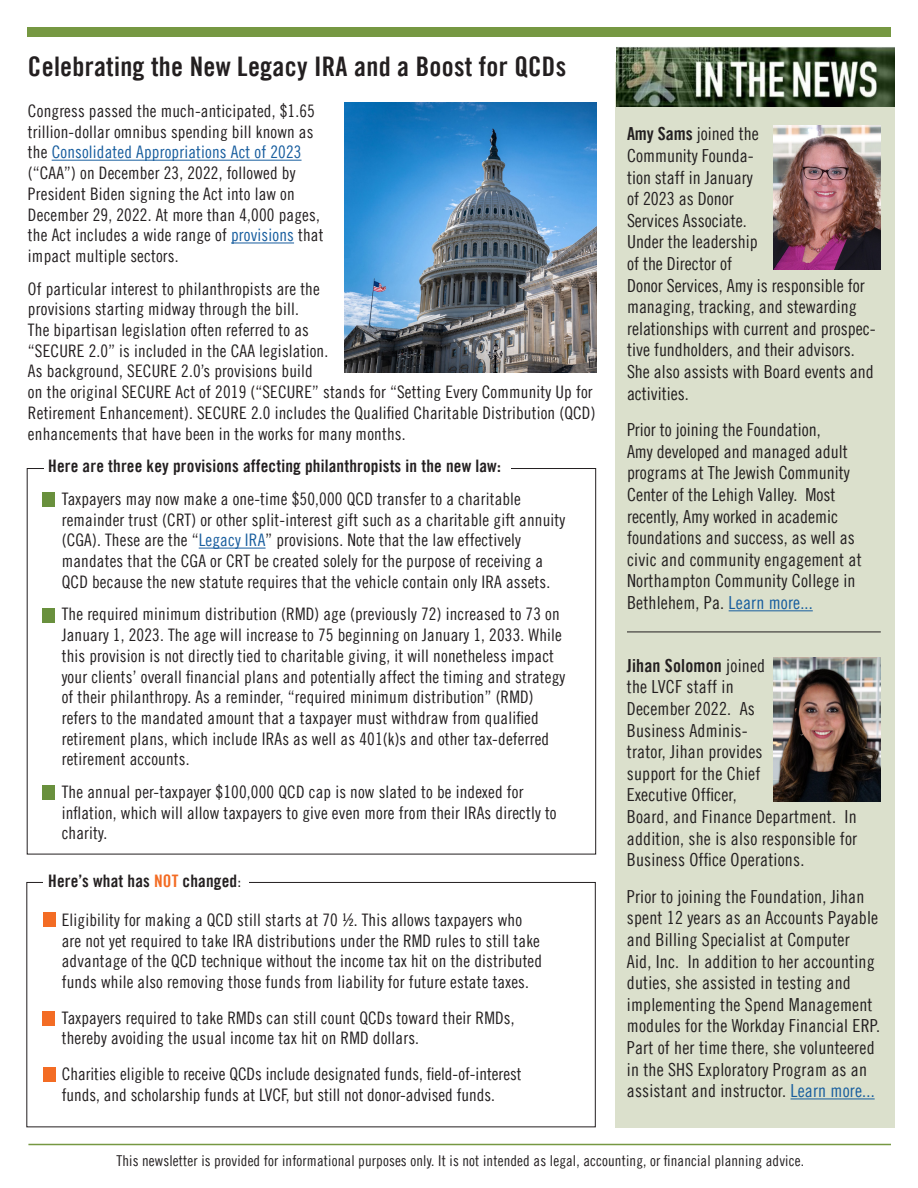
<style>
.page{position:relative;width:918px;height:1188px;background:#fff}
.page>*{position:absolute;margin:0;border:0;box-sizing:border-box;transform-origin:0 0}
.t1{font:27px "Trade Gothic LT Bold Cond Twenty";letter-spacing:.01em;color:#231f20}
.t2{font:18px/21.6px "Trade Gothic LT Cond Eighteen";letter-spacing:.01em;color:#231f20}
.t3{font:17.25px/20.7px "Trade Gothic LT Cond Eighteen";letter-spacing:.01em;color:#231f20}
.t4{font:17.25px "Trade Gothic LT Bold Cond Twenty";letter-spacing:.01em;color:#231f20}
.t5{font:15px "Trade Gothic LT Cond Eighteen";letter-spacing:.01em;color:#231f20}
.s1{color:#175d9e}
.s2{color:#f36c24}
.s3{font-family:"Trade Gothic LT Cond Eighteen"}
.s4{font-family:"Trade Gothic LT Bold Cond Twenty"}
</style>
<div class="page">
<div style="left:27px;top:27px;width:864px;height:10px;background:#769842"></div>
<hr style="left:28px;top:1144px;width:863px;height:1px;background:#769842">
<div style="left:27px;top:882px;width:569px;height:245px;border:1px solid #231f20"></div>
<div style="left:43px;top:871px;width:206px;height:24px;background:#fff"></div>
<hr style="left:52px;top:160px;width:250px;height:1px;background:#175d9e">
<hr style="left:231px;top:243px;width:63px;height:1px;background:#175d9e">
<hr style="left:199px;top:548px;width:67px;height:1px;background:#175d9e">
<div style="left:42px;top:492px;width:13px;height:15px;background:#69903d"></div>
<div style="left:43px;top:609px;width:12px;height:14px;background:#69903d"></div>
<div style="left:43px;top:786px;width:12px;height:14px;background:#69903d"></div>
<div style="left:43px;top:912px;width:12px;height:14px;background:#f36c24"></div>
<div style="left:43px;top:1011px;width:12px;height:14px;background:#f36c24"></div>
<div style="left:615px;top:62px;width:279px;height:1066px;background:#dbe0cc"></div>
<img style="left:617px;top:47px;width:277px;height:60px">
<img style="left:344px;top:103px;width:253px;height:270px">
<img style="left:773px;top:126px;width:108px;height:144px">
<img style="left:773px;top:657px;width:108px;height:144px">
<hr style="left:729px;top:610px;width:84px;height:1px;background:#175d9e">
<hr style="left:791px;top:1098px;width:84px;height:1px;background:#175d9e">
<div style="left:43px;top:1067px;width:12px;height:14px;background:#f36c24"></div>
<hr style="left:627px;top:632px;width:254px;height:1px;background:#231f20">
<p class="t1" style="left:28px;top:50px;width:540px">Celebrating the New Legacy IRA and a Boost for QCDs</p>
<p class="t3" style="left:28px;top:100px;width:297px">Congress passed the much-anticipated, $1.65 trillion-dollar omnibus spending bill known as the <span class="s1">Consolidated Appropriations Act of 2023 </span>(“CAA”) on December 23, 2022, followed by President Biden signing the Act into law on December 29, 2022. At more than 4,000 pages, the Act includes a wide range of <span class="s1">provisions</span> that impact multiple sectors.</p>
<p class="t3" style="left:28px;top:278px;width:569px">Of particular interest to philanthropists are the<br>provisions starting midway through the bill.<br>The bipartisan legislation often referred to as<br>“SECURE 2.0” is included in the CAA legislation.<br>As background, SECURE 2.0’s provisions build<br>on the original SECURE Act of 2019 (“SECURE” stands for “Setting Every Community Up for Retirement Enhancement). SECURE 2.0 includes the Qualified Charitable Distribution (QCD) enhancements that have been in the works for many months.</p>
<p class="t4" style="left:48px;top:456px;width:454px">Here are three key provisions affecting philanthropists in the new law:</p>
<p class="t3" style="left:62px;top:488px;width:505px">Taxpayers may now make a one-time $50,000 QCD transfer to a charitable remainder trust (CRT) or other split-interest gift such as a charitable gift annuity (CGA). These are the “<span class="s1">Legacy IRA</span>” provisions. Note that the law effectively mandates that the CGA or CRT be created solely for the purpose of receiving a QCD because the new statute requires that the vehicle contain only IRA assets.</p>
<p class="t3" style="left:62px;top:604px;width:505px">The required minimum distribution (RMD) age (previously 72) increased to 73 on January 1, 2023. The age will increase to 75 beginning on January 1, 2033. While this provision is not directly tied to charitable giving, it will nonetheless impact your clients’ overall financial plans and potentially affect the timing and strategy of their philanthropy. As a reminder, “required minimum distribution” (RMD) refers to the mandated amount that a taxpayer must withdraw from qualified retirement plans, which include IRAs as well as 401(k)s and other tax-deferred retirement accounts.</p>
<p class="t3" style="left:62px;top:781px;width:496px">The annual per-taxpayer $100,000 QCD cap is now slated to be indexed for inflation, which will allow taxpayers to give even more from their IRAs directly to charity.</p>
<p class="t4" style="left:48px;top:871px;width:195px">Here’s what has <span class="s2">NOT</span> changed<span class="s3">:</span></p>
<p class="t3" style="left:62px;top:909px;width:482px">Eligibility for making a QCD still starts at 70 ½. This allows taxpayers who are not yet required to take IRA distributions under the RMD rules to still take advantage of the QCD technique without the income tax hit on the distributed funds while also removing those funds from liability for future estate taxes.</p>
<p class="t3" style="left:62px;top:1007px;width:454px">Taxpayers required to take RMDs can still count QCDs toward their RMDs, thereby avoiding the usual income tax hit on RMD dollars.</p>
<p class="t3" style="left:62px;top:1063px;width:461px">Charities eligible to receive QCDs include designated funds, field-of-interest funds, and scholarship funds at LVCF, but still not donor-advised funds.</p>
<p class="t2" style="left:627px;top:123px;width:250px"><span class="s4">Amy Sams</span> joined the<br>Community Founda-<br>tion staff in January<br>of 2023 as Donor<br>Services Associate.<br>Under the leadership<br>of the Director of<br>Donor Services, Amy is responsible for managing, tracking, and stewarding relationships with current and prospec&shy;tive fundholders, and their advisors.<br>She also assists with Board events and activities.</p>
<p class="t2" style="left:627px;top:419px;width:236px">Prior to joining the Foundation,<br>Amy developed and managed adult programs at The Jewish Community Center of the Lehigh Valley. Most recently, Amy worked in academic foundations and success, as well as civic and community engagement at Northampton Community College in Bethlehem, Pa. <span class="s1">Learn more...</span></p>
<p class="t2" style="left:627px;top:654px;width:232px"><span class="s4">Jihan Solomon</span> joined<br>the LVCF staff in<br>December 2022. As<br>Business Adminis-<br>trator, Jihan provides<br>support for the Chief<br>Executive Officer,<br>Board, and Finance Department. In addition, she is also responsible for<br>Business Office Operations.</p>
<p class="t2" style="left:627px;top:885px;width:255px">Prior to joining the Foundation, Jihan spent 12 years as an Accounts Payable and Billing Specialist at Computer<br>Aid, Inc. In addition to her accounting duties, she assisted in testing and implementing the Spend Management modules for the Workday Financial ERP.<br>Part of her time there, she volunteered in the SHS Exploratory Program as an assistant and instructor. <span class="s1">Learn more...</span></p>
<p class="t5" style="left:116px;top:1152px;width:689px">This newsletter is provided for informational purposes only. It is not intended as legal, accounting, or financial planning advice.</p>
</div>
